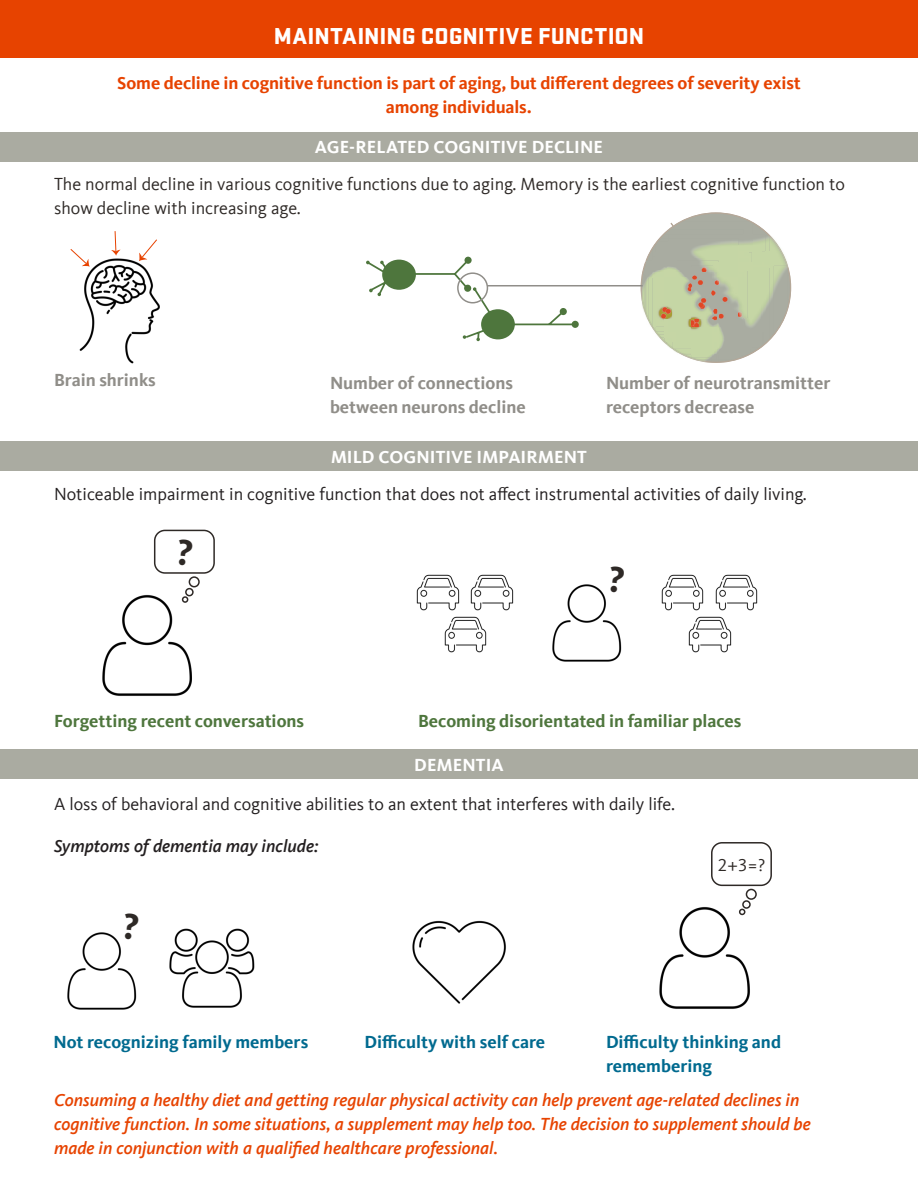
<style>
.page{position:relative;width:918px;height:1188px;background:#fff}
.page>*{position:absolute;margin:0;border:0;box-sizing:border-box;transform-origin:0 0}
.Major_text{font:900 24px "Stratum 2";color:#fff}
.t1{font:italic 500 18px "Kievit Offc";color:#e74300}
.t2{font:18px "Kievit Offc";color:#231f20}
.t3{font:18px/24px "Kievit Offc";color:#2e2926}
.Major_text-2{font:700 18px "Kievit Offc";letter-spacing:-.01em;color:#e74300}
.t4{font:700 18px "Kievit Offc";color:#908e89}
.t5{font:700 18px "Kievit Offc";color:#006a8f}
.t6{font:700 18px "Kievit Offc";color:#4e763d}
.Cog_decline_levels{font:700 18px "Kievit Offc";letter-spacing:.005em;color:#fff}
.t7{font:italic 500 18px "Kievit Offc";color:#231f20}
</style>
<div class="page">
<svg style="left:620px;top:212px;width:171px;height:151px"></svg>
<div style="left:0;top:0;width:918px;height:58px;background:#e74300"></div>
<div style="left:0;top:132px;width:918px;height:29px;background:#aaaba1"></div>
<div style="left:465px;top:257px;width:7px;height:7px;background:#4e763d;border-radius:50%"></div>
<svg style="left:366px;top:258px;width:211px;height:83px"></svg>
<div style="left:0;top:442px;width:918px;height:29px;background:#aaaba1"></div>
<div style="left:0;top:750px;width:918px;height:29px;background:#aaaba1"></div>
<div style="left:711px;top:842px;width:61px;height:44px;border:2px solid #2e2926;border-radius:10px"></div>
<div style="left:746px;top:889px;width:11px;height:11px;border:2px solid #2e2926;border-radius:50%"></div>
<div style="left:742px;top:900px;width:9px;height:9px;border:2px solid #2e2926;border-radius:50%"></div>
<div style="left:457px;top:272px;width:31px;height:31px;border:2px solid #908e89;border-radius:50%"></div>
<hr style="left:487px;top:285px;width:156px;height:1px;background:#908e89">
<img style="left:79px;top:258px;width:81px;height:106px">
<img style="left:659px;top:904px;width:92px;height:105px">
<img style="left:169px;top:928px;width:86px;height:80px">
<img style="left:67px;top:932px;width:70px;height:78px">
<img style="left:412px;top:920px;width:94px;height:84px">
<img style="left:552px;top:584px;width:70px;height:78px">
<img style="left:444px;top:616px;width:43px;height:37px">
<img style="left:416px;top:574px;width:44px;height:37px">
<img style="left:470px;top:574px;width:44px;height:37px">
<img style="left:688px;top:616px;width:44px;height:37px">
<img style="left:661px;top:574px;width:43px;height:37px">
<img style="left:715px;top:574px;width:43px;height:37px">
<div style="left:154px;top:530px;width:61px;height:44px;border:2px solid #2e2926;border-radius:10px"></div>
<div style="left:189px;top:576px;width:11px;height:11px;border:2px solid #2e2926;border-radius:50%"></div>
<div style="left:185px;top:588px;width:9px;height:8px;border:2px solid #2e2926;border-radius:50%"></div>
<img style="left:102px;top:592px;width:92px;height:104px">
<svg style="left:70px;top:249px;width:20px;height:18px"></svg>
<svg style="left:111px;top:231px;width:10px;height:25px"></svg>
<svg style="left:139px;top:239px;width:19px;height:22px"></svg>
<svg style="left:123px;top:932px;width:14px;height:8px"></svg>
<svg style="left:608px;top:584px;width:14px;height:9px"></svg>
<p class="Major_text" style="left:274px;top:18px;width:372px">MAINTAINING COGNITIVE FUNCTION</p>
<p class="Major_text-2" style="left:117px;top:72px;width:685px">Some decline in cognitive function is part of aging, but different degrees of severity exist</p>
<p class="Major_text-2" style="left:386px;top:96px;width:148px">among individuals.</p>
<p class="Cog_decline_levels" style="left:315px;top:137px;width:290px">AGE-RELATED COGNITIVE DECLINE</p>
<p class="t3" style="left:54px;top:173px;width:793px">The normal decline in various cognitive functions due to aging. Memory is the earliest cognitive function to show decline with increasing age.</p>
<p class="t4" style="left:54px;top:370px;width:103px">Brain shrinks</p>
<p class="t4" style="left:330px;top:372px;width:184px">Number of connections</p>
<p class="t4" style="left:330px;top:396px;width:197px">between neurons decline</p>
<p class="Cog_decline_levels" style="left:331px;top:447px;width:257px">MILD COGNITIVE IMPAIRMENT</p>
<p class="t4" style="left:606px;top:372px;width:226px">Number of neurotransmitter</p>
<p class="t4" style="left:606px;top:396px;width:150px">receptors decrease</p>
<p class="t2" style="left:54px;top:484px;width:754px">Noticeable impairment in cognitive function that does not affect instrumental activities of daily living.</p>
<p class="t6" style="left:54px;top:710px;width:252px">Forgetting recent conversations</p>
<p class="t6" style="left:418px;top:710px;width:325px">Becoming disorientated in familiar places</p>
<p class="Cog_decline_levels" style="left:414px;top:755px;width:91px">DEMENTIA</p>
<p class="t2" style="left:54px;top:794px;width:623px">A loss of behavioral and cognitive abilities to an extent that interferes with daily life.</p>
<p class="t7" style="left:54px;top:835px;width:266px">Symptoms of dementia may include:</p>
<p class="t3" style="left:718px;top:853px;width:49px">2+3=?</p>
<p class="t5" style="left:53px;top:1032px;width:256px">Not recognizing family members</p>
<p class="t5" style="left:364px;top:1032px;width:182px">Difficulty with self care</p>
<p class="t5" style="left:606px;top:1032px;width:177px">Difficulty thinking and</p>
<p class="t5" style="left:606px;top:1056px;width:108px">remembering</p>
<p class="t1" style="left:54px;top:1089px;width:747px">Consuming a healthy diet and getting regular physical activity can help prevent age-related declines in</p>
<p class="t1" style="left:54px;top:1113px;width:758px">cognitive function. In some situations, a supplement may help too. The decision to supplement should be</p>
<p class="t1" style="left:54px;top:1137px;width:446px">made in conjunction with a qualified healthcare professional.</p>
</div>
